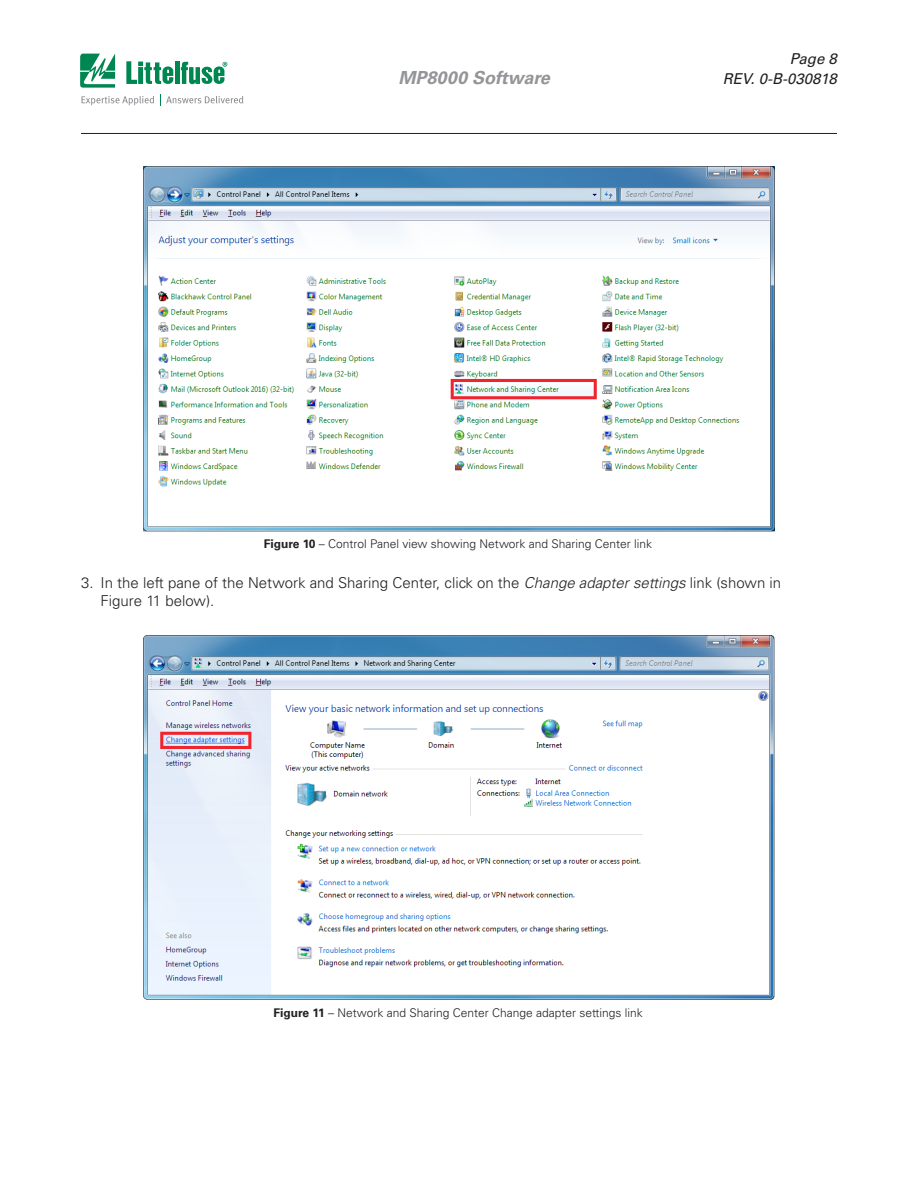
<style>
.page{position:relative;width:918px;height:1188px;background:#fff}
.page>*{position:absolute;margin:0;border:0;box-sizing:border-box;transform-origin:0 0}
.t1{font:italic 700 18px "Univers LT Std";color:#939598}
.Body{font:300 15px/18px "Univers LT Std";color:#231f20}
.t2{font:italic 15px "Univers LT Std";color:#231f20}
.Body-2{font:300 12px "Univers LT Std";color:#231f20}
.s1{font-weight:700}
.s2{font-style:italic}
</style>
<div class="page">
<hr style="left:81px;top:133px;width:756px;height:1px;background:#231f20">
<svg style="left:80px;top:54px;width:35px;height:34px"></svg>
<hr style="left:175px;top:62px;width:4px;height:22px;background:#008751">
<svg style="left:180px;top:62px;width:47px;height:22px"></svg>
<svg style="left:126px;top:61px;width:47px;height:23px"></svg>
<svg style="left:82px;top:96px;width:72px;height:9px"></svg>
<svg style="left:160px;top:94px;width:83px;height:12px"></svg>
<img style="left:144px;top:167px;width:630px;height:364px">
<img style="left:144px;top:635px;width:630px;height:365px">
<p class="t2" style="left:790px;top:50px;width:49px">Page 8</p>
<h1 class="t1" style="left:398px;top:67px;width:153px">MP8000 Software</h1>
<p class="t2" style="left:723px;top:70px;width:116px">REV. 0-B-030818</p>
<p class="Body-2" style="left:264px;top:537px;width:390px"><span class="s1">Figure 10</span> – Control Panel view showing Network and Sharing Center link</p>
<p class="Body" style="left:100px;top:574px;width:682px;text-indent:-20px">3. In the left pane of the Network and Sharing Center, click on the <span class="s2">Change adapter settings</span> link (shown in<br>Figure 11 below).</p>
<p class="Body-2" style="left:274px;top:1005px;width:371px"><span class="s1">Figure 11</span> – Network and Sharing Center Change adapter settings link</p>
</div>
